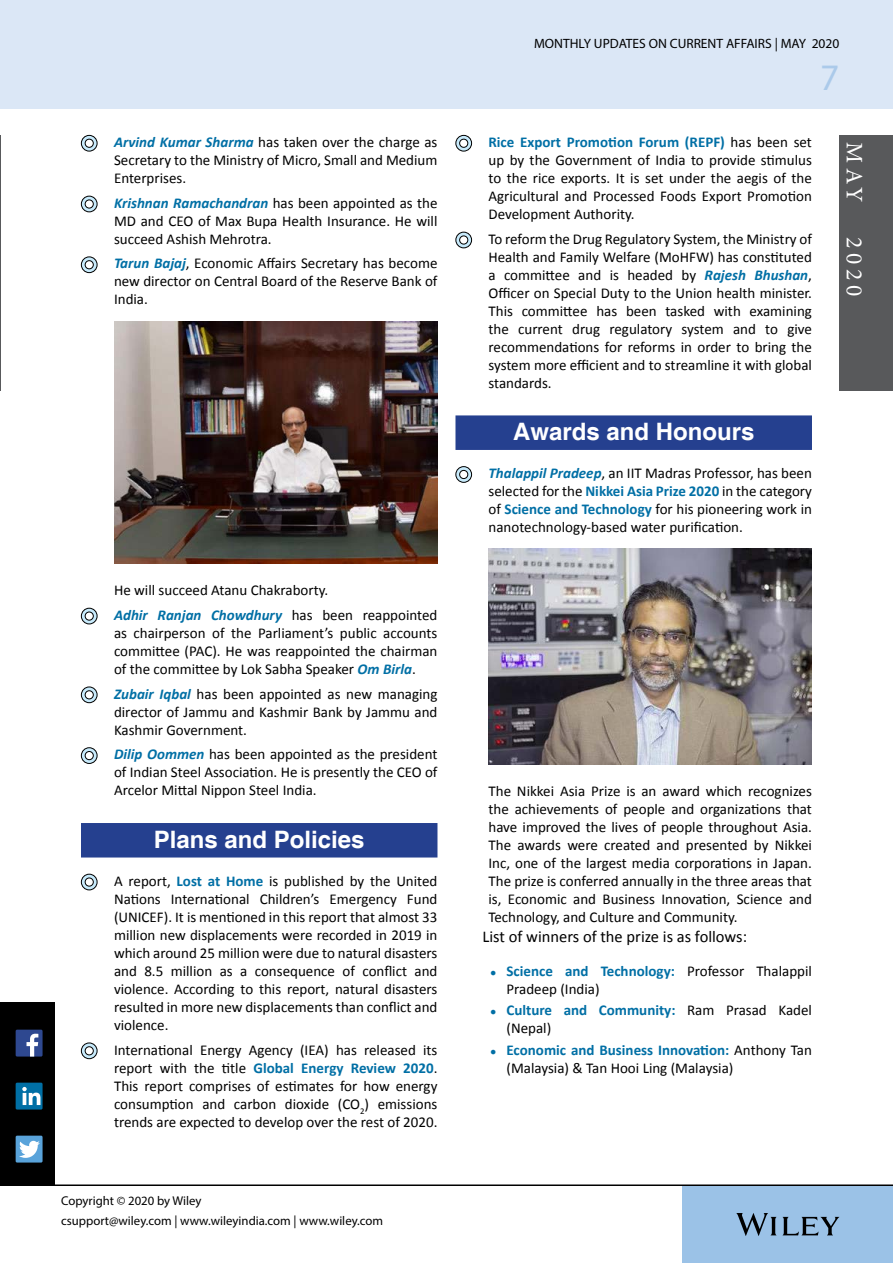
<style>
.page{position:relative;width:893px;height:1263px;background:#fff}
.page>*{position:absolute;margin:0;border:0;box-sizing:border-box;transform-origin:0 0}
.t1{font:37.5px "Myriad Pro";color:#abcaea}
.t2{font:700 24px "Helvetica";color:#fff}
.t3{font:23.55px "Minion Pro";letter-spacing:.2em;color:#fff}
.t4{font:16.5px "Calibri";color:#000}
.t5{font:15px/18px "Calibri";color:#000;text-align:justify}
.t6{font:13.5px "Myriad Pro";color:#000}
.t7{font:12.75px "Myriad Pro";color:#000}
.s1{font-weight:700;font-style:italic;color:#006fa5}
.s2{font-weight:700;color:#006fa5}
.s3{font-size:10.5px;color:#006fa5}
</style>
<div class="page">
<div style="left:683px;top:1186px;width:210px;height:77px;background:#9bc2e7"></div>
<div style="left:1px;top:0;width:892px;height:108px;background:#dbe7f6"></div>
<svg style="left:736px;top:1213px;width:103px;height:23px"></svg>
<hr style="left:0;top:1184px;width:893px;height:2px;background:#000">
<hr style="left:0;top:135px;width:1px;height:256px;background:#58595b">
<div style="left:839px;top:135px;width:54px;height:256px;background:#58595b"></div>
<div style="left:0;top:1002px;width:54px;height:182px;background:#000"></div>
<div style="left:16px;top:1136px;width:27px;height:26px;background:#59a3da"></div>
<svg style="left:19px;top:1141px;width:21px;height:17px"></svg>
<div style="left:16px;top:1030px;width:27px;height:26px;background:#2e4890"></div>
<svg style="left:27px;top:1034px;width:11px;height:22px"></svg>
<div style="left:16px;top:1083px;width:27px;height:26px;background:#006fa5"></div>
<svg style="left:22px;top:1087px;width:18px;height:18px"></svg>
<div style="left:81px;top:823px;width:356px;height:34px;background:#25408f"></div>
<svg style="left:81px;top:135px;width:16px;height:16px"></svg>
<div style="left:81px;top:135px;width:16px;height:16px;border:1px solid #000;border-radius:50%"></div>
<div style="left:85px;top:139px;width:8px;height:8px;background:#fff;border-radius:50%"></div>
<div style="left:85px;top:139px;width:9px;height:9px;border:1px solid #000;border-radius:50%"></div>
<svg style="left:81px;top:196px;width:16px;height:16px"></svg>
<div style="left:81px;top:196px;width:16px;height:16px;border:1px solid #000;border-radius:50%"></div>
<div style="left:85px;top:200px;width:8px;height:8px;background:#fff;border-radius:50%"></div>
<div style="left:85px;top:199px;width:9px;height:9px;border:1px solid #000;border-radius:50%"></div>
<svg style="left:81px;top:257px;width:16px;height:16px"></svg>
<div style="left:81px;top:257px;width:16px;height:16px;border:1px solid #000;border-radius:50%"></div>
<div style="left:85px;top:261px;width:8px;height:8px;background:#fff;border-radius:50%"></div>
<div style="left:85px;top:260px;width:9px;height:9px;border:1px solid #000;border-radius:50%"></div>
<img style="left:114px;top:321px;width:323px;height:242px">
<svg style="left:81px;top:608px;width:16px;height:16px"></svg>
<div style="left:81px;top:608px;width:16px;height:16px;border:1px solid #000;border-radius:50%"></div>
<div style="left:85px;top:612px;width:8px;height:8px;background:#fff;border-radius:50%"></div>
<div style="left:85px;top:612px;width:9px;height:8px;border:1px solid #000;border-radius:50%"></div>
<svg style="left:81px;top:687px;width:16px;height:16px"></svg>
<div style="left:81px;top:687px;width:16px;height:16px;border:1px solid #000;border-radius:50%"></div>
<div style="left:85px;top:691px;width:8px;height:8px;background:#fff;border-radius:50%"></div>
<div style="left:85px;top:690px;width:9px;height:9px;border:1px solid #000;border-radius:50%"></div>
<svg style="left:81px;top:748px;width:16px;height:15px"></svg>
<div style="left:81px;top:747px;width:16px;height:17px;border:1px solid #000;border-radius:50%"></div>
<div style="left:85px;top:751px;width:8px;height:9px;background:#fff;border-radius:50%"></div>
<div style="left:85px;top:751px;width:9px;height:9px;border:1px solid #000;border-radius:50%"></div>
<svg style="left:81px;top:874px;width:16px;height:16px"></svg>
<div style="left:81px;top:874px;width:16px;height:16px;border:1px solid #000;border-radius:50%"></div>
<div style="left:85px;top:878px;width:8px;height:8px;background:#fff;border-radius:50%"></div>
<div style="left:85px;top:877px;width:9px;height:9px;border:1px solid #000;border-radius:50%"></div>
<svg style="left:81px;top:1043px;width:16px;height:16px"></svg>
<div style="left:81px;top:1042px;width:16px;height:17px;border:1px solid #000;border-radius:50%"></div>
<div style="left:85px;top:1047px;width:8px;height:8px;background:#fff;border-radius:50%"></div>
<div style="left:85px;top:1046px;width:9px;height:9px;border:1px solid #000;border-radius:50%"></div>
<div style="left:455px;top:415px;width:357px;height:35px;background:#25408f"></div>
<svg style="left:456px;top:135px;width:16px;height:16px"></svg>
<div style="left:455px;top:135px;width:17px;height:16px;border:1px solid #000;border-radius:50%"></div>
<div style="left:460px;top:139px;width:8px;height:8px;background:#fff;border-radius:50%"></div>
<div style="left:459px;top:139px;width:9px;height:9px;border:1px solid #000;border-radius:50%"></div>
<svg style="left:456px;top:232px;width:16px;height:16px"></svg>
<div style="left:455px;top:232px;width:17px;height:16px;border:1px solid #000;border-radius:50%"></div>
<div style="left:460px;top:236px;width:8px;height:8px;background:#fff;border-radius:50%"></div>
<div style="left:459px;top:235px;width:9px;height:9px;border:1px solid #000;border-radius:50%"></div>
<svg style="left:456px;top:467px;width:16px;height:15px"></svg>
<div style="left:455px;top:466px;width:17px;height:17px;border:1px solid #000;border-radius:50%"></div>
<div style="left:460px;top:470px;width:8px;height:9px;background:#fff;border-radius:50%"></div>
<div style="left:459px;top:470px;width:9px;height:9px;border:1px solid #000;border-radius:50%"></div>
<img style="left:488px;top:549px;width:324px;height:216px">
<p class="t5" style="left:114px;top:133px;width:325px"><span class="s1">Arvind Kumar Sharma</span> has taken over the charge as Secretary to the Ministry of Micro, Small and Medium Enterprises.</p>
<p class="t5" style="left:114px;top:194px;width:325px"><span class="s1">Krishnan Ramachandran</span> has been appointed as the MD and CEO of Max Bupa Health Insurance. He will succeed Ashish Mehrotra.</p>
<p class="t5" style="left:114px;top:255px;width:325px"><span class="s1">Tarun Bajaj</span>, Economic Affairs Secretary has become new director on Central Board of the Reserve Bank of India.</p>
<p class="t5" style="left:114px;top:578px;width:325px;line-height:24.8px">He will succeed Atanu Chakraborty.<br><span class="s1">Adhir Ranjan Chowdhury</span> has been reappointed</p>
<p class="t5" style="left:114px;top:624px;width:325px">as chairperson of the Parliament’s public accounts committee (PAC). He was reappointed the chairman of the committee by Lok Sabha Speaker <span class="s1">Om Birla</span>.</p>
<p class="t5" style="left:114px;top:685px;width:325px"><span class="s1">Zubair Iqbal</span> has been appointed as new managing director of Jammu and Kashmir Bank by Jammu and Kashmir Government.</p>
<p class="t5" style="left:114px;top:745px;width:325px"><span class="s1">Dilip Oommen</span> has been appointed as the president of Indian Steel Association. He is presently the CEO of Arcelor Mittal Nippon Steel India.</p>
<h2 class="t2" style="left:154px;top:824px;width:212px">Plans and Policies</h2>
<p class="t5" style="left:114px;top:872px;width:325px">A report, <span class="s2">Lost at Home</span> is published by the United Nations International Children’s Emergency Fund (UNICEF). It is mentioned in this report that almost 33 million new displacements were recorded in 2019 in which around 25 million were due to natural disasters and 8.5 million as a consequence of conflict and violence. According to this report, natural disasters resulted in more new displacements than conflict and violence.</p>
<p class="t5" style="left:114px;top:1040px;width:325px">International Energy Agency (IEA) has released its report with the title <span class="s2">Global Energy Review 2020</span>.<br>This report comprises of estimates for how energy consumption and carbon dioxide (CO<sub>2</sub>) emissions trends are expected to develop over the rest of 2020.</p>
<p class="t7" style="left:61px;top:1193px;width:142px">Copyright © 2020 by Wiley</p>
<p class="t7" style="left:61px;top:1212px;width:323px">csupport@wiley.com | www.wileyindia.com | www.wiley.com</p>
<p class="t6" style="left:534px;top:35px;width:307px">MONTHLY UPDATES ON CURRENT AFFAIRS | MAY 2020</p>
<h1 class="t1" style="left:820px;top:54px;width:21px">7</h1>
<p class="t5" style="left:488px;top:133px;width:325px"><span class="s2">Rice Export Promotion Forum (REPF)</span> has been set up by the Government of India to provide stimulus to the rice exports. It is set under the aegis of the Agricultural and Processed Foods Export Promotion Development Authority.</p>
<p class="t5" style="left:488px;top:230px;width:325px">To reform the Drug Regulatory System, the Ministry of Health and Family Welfare (MoHFW) has constituted a committee and is headed by <span class="s1">Rajesh Bhushan</span>, Officer on Special Duty to the Union health minister.<br>This committee has been tasked with examining the current drug regulatory system and to give recommendations for reforms in order to bring the system more efficient and to streamline it with global standards.</p>
<h2 class="t2" style="left:513px;top:417px;width:243px">Awards and Honours</h2>
<p class="t5" style="left:488px;top:464px;width:325px"><span class="s1">Thalappil Pradeep</span>, an IIT Madras Professor, has been selected for the <span class="s2">Nikkei Asia Prize 2020</span> in the category of <span class="s2">Science and Technology</span> for his pioneering work in nanotechnology-based water purification.</p>
<h3 class="t3" style="left:870px;top:142px;width:61px;rotate:90deg">MAY</h3>
<h3 class="t3" style="left:870px;top:237px;width:61px;rotate:90deg">2020</h3>
<p class="t5" style="left:488px;top:782px;width:325px">The Nikkei Asia Prize is an award which recognizes the achievements of people and organizations that have improved the lives of people throughout Asia.<br>The awards were created and presented by Nikkei Inc, one of the largest media corporations in Japan.<br>The prize is conferred annually in the three areas that is, Economic and Business Innovation, Science and Technology, and Culture and Community.</p>
<p class="t4" style="left:482px;top:926px;width:266px">List of winners of the prize is as follows:</p>
<p class="t5" style="left:506px;top:962px;width:307px;text-indent:-16px"><span class="s3">●</span> <span class="s2">Science and Technology:</span> Professor Thalappil<br>Pradeep (India)</p>
<p class="t5" style="left:506px;top:1001px;width:307px;text-indent:-16px"><span class="s3">●</span> <span class="s2">Culture and Community:</span> Ram Prasad Kadel (Nepal)</p>
<p class="t5" style="left:506px;top:1041px;width:307px;text-indent:-16px"><span class="s3">●</span> <span class="s2">Economic and Business Innovation:</span> Anthony Tan (Malaysia) &amp; Tan Hooi Ling (Malaysia)</p>
</div>
